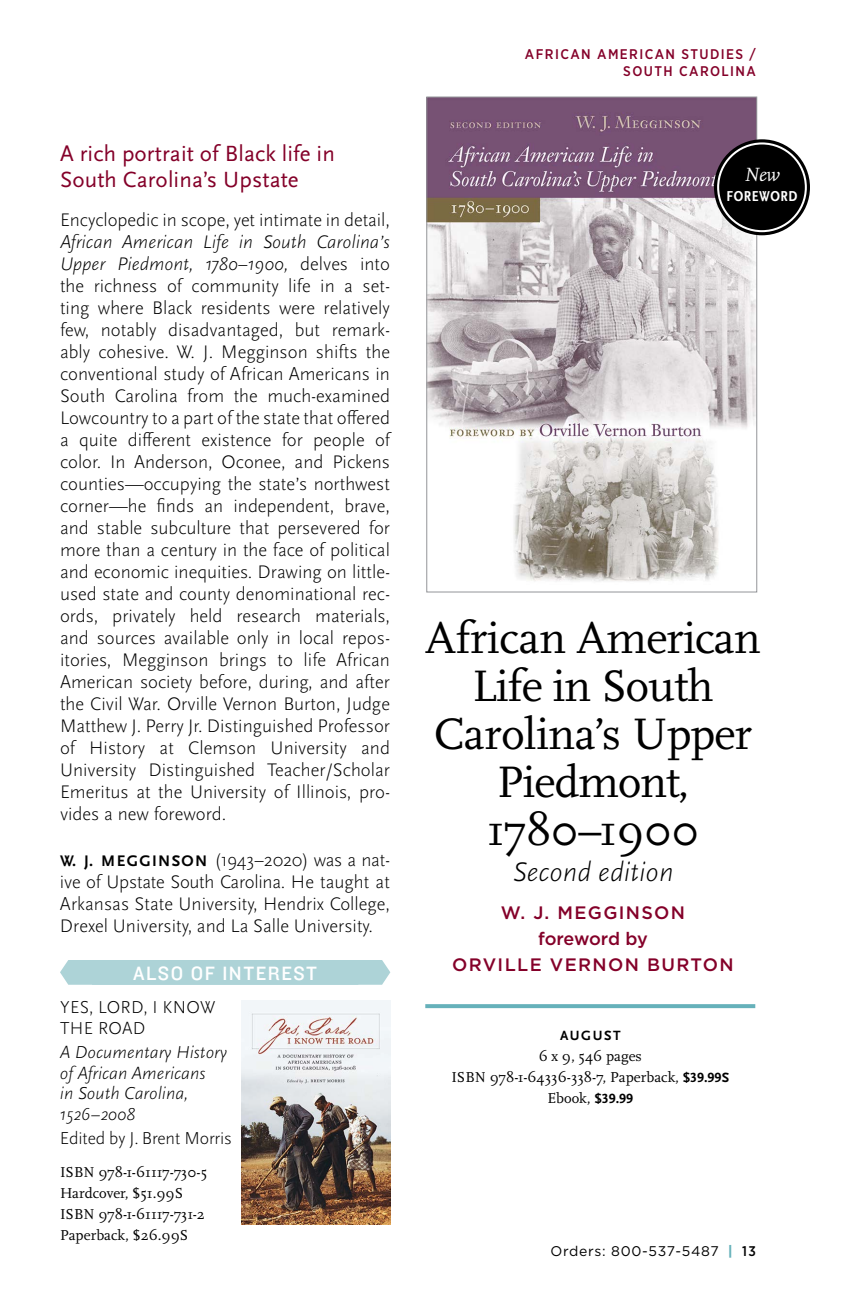
<style>
.page{position:relative;width:864px;height:1296px;background:#fff}
.page>*{position:absolute;margin:0;border:0;box-sizing:border-box;transform-origin:0 0}
.t1{font:46px/48px "Scala Pro";letter-spacing:-.015em;color:#000;text-align:center}
.t2{font:italic 300 28px "Scala Sans Pro";color:#000}
.t3{font:23px/26px "Scala Sans Pro";letter-spacing:.005em;color:#840029}
.t4{font:20px "Knockout HTF31 Junior Middlewt";letter-spacing:.075em;color:#fff}
.t5{font:italic 20px "Scala Pro";color:#fff}
.t6{font:300 19px/22px "Scala Sans Pro";color:#000;text-align:justify}
.t7{font:italic 300 18px/20.6px "Scala Sans Pro";color:#000}
.t8{font:500 18px/26px "Gotham";letter-spacing:.075em;color:#840029;text-align:center}
.t9{font:300 18px/20.6px "Scala Sans Pro";letter-spacing:.015em;color:#000}
.t10{font:300 18px "Scala Sans Pro";letter-spacing:-.01em;color:#000}
.t11{font:15px/21px "Scala Pro";color:#000}
.t12{font:700 condensed 15px "Scala Sans Pro";letter-spacing:.04em;color:#fff}
.t13{font:500 14px/16.8px "Gotham Narrow";letter-spacing:.1em;color:#840029;text-align:right}
.t14{font:14px "Gotham";letter-spacing:.05em;color:#000}
.t15{font:700 14px "Scala Sans Pro";letter-spacing:.11em;color:#000}
.s1{font-style:italic}
.s2{font-weight:700;font-size:16px}
.s3{font-family:"Scala Sans Pro";font-weight:700;font-size:14px}
.s4{font-family:"Gotham Narrow";font-weight:900;color:#66b1ba}
.s5{font-family:"Gotham Narrow";font-weight:500}
</style>
<div class="page">
<img style="left:242px;top:1000px;width:149px;height:225px">
<div style="left:60px;top:960px;width:330px;height:25px;background:#add3d7"></div>
<img style="left:428px;top:99px;width:327px;height:483px">
<svg style="left:425px;top:1004px;width:330px;height:4px"></svg>
<div style="left:714px;top:139px;width:96px;height:96px;background:#000;border-radius:50%"></div>
<div style="left:717px;top:142px;width:90px;height:90px;border:2px solid #fff;border-radius:50%"></div>
<p class="t3" style="left:60px;top:140px;width:276px">A rich portrait of Black life in<br>South Carolina’s Upstate</p>
<p class="t6" style="left:60px;top:209px;width:332px">Encyclopedic in scope, yet intimate in detail,</p>
<p class="t6" style="left:60px;top:231px;width:332px"><span class="s1">African American Life in South Carolina’s Upper Piedmont, 1780–1900,</span> delves into the richness of community life in a set&shy;ting where Black residents were relatively few, notably disadvantaged, but remark&shy;ably cohesive. W. J. Megginson shifts the conventional study of African Americans in South Carolina from the much-examined Lowcountry to a part of the state that offered a quite different existence for people of color. In Anderson, Oconee, and Pickens counties—occupying the state’s northwest corner—he finds an independent, brave, and stable subculture that persevered for more than a century in the face of political and economic inequities. Drawing on little&shy;used state and county denominational rec&shy;ords, privately held research materials, and sources available only in local repos&shy;itories, Megginson brings to life African American society before, during, and after the Civil War. Orville Vernon Burton, Judge Matthew J. Perry Jr. Distinguished Professor of History at Clemson University and University Distinguished Teacher/Scholar Emeritus at the University of Illinois, pro&shy;vides a new foreword.</p>
<p class="t6" style="left:60px;top:849px;width:332px"><span class="s2">W. J. MEGGINSON</span> (1943–2020) was a nat&shy;ive of Upstate South Carolina. He taught at Arkansas State University, Hendrix College, Drexel University, and La Salle University.</p>
<p class="t4" style="left:133px;top:962px;width:186px">ALSO OF INTEREST</p>
<p class="t9" style="left:60px;top:997px;width:157px">YES, LORD, I KNOW<br>THE ROAD</p>
<p class="t7" style="left:60px;top:1042px;width:169px">A Documentary History of African Americans<br>in South Carolina,<br>1526–2008</p>
<p class="t10" style="left:60px;top:1128px;width:174px">Edited by J. Brent Morris</p>
<p class="t11" style="left:60px;top:1162px;width:149px">ISBN 978-1-61117-730-5<br>Hardcover, $51.99S<br>ISBN 978-1-61117-731-2<br>Paperback, $26.99S</p>
<p class="t13" style="left:525px;top:46px;width:233px">AFRICAN AMERICAN STUDIES /<br>SOUTH CAROLINA</p>
<p class="t5" style="left:744px;top:163px;width:37px">New</p>
<p class="t12" style="left:726px;top:188px;width:73px">FOREWORD</p>
<h1 class="t1" style="left:425px;top:614px;width:337px">African American<br>Life in South<br>Carolina’s Upper<br>Piedmont,<br>1780–1900</h1>
<h2 class="t2" style="left:513px;top:856px;width:162px">Second edition</h2>
<p class="t8" style="left:452px;top:899px;width:283px">W. J. MEGGINSON<br>foreword by<br>ORVILLE VERNON BURTON</p>
<p class="t15" style="left:560px;top:1028px;width:62px">AUGUST</p>
<p class="t11" style="left:451px;top:1046px;width:279px;text-align:center">6 x 9, 546 pages<br>ISBN 978-1-64336-338-7, Paperback, <span class="s3">$39.99S<br></span>Ebook, <span class="s3">$39.99</span></p>
<p class="t14" style="left:550px;top:1242px;width:207px">Orders: 800-537-5487 <span class="s4">|</span> <span class="s5">13</span></p>
</div>
